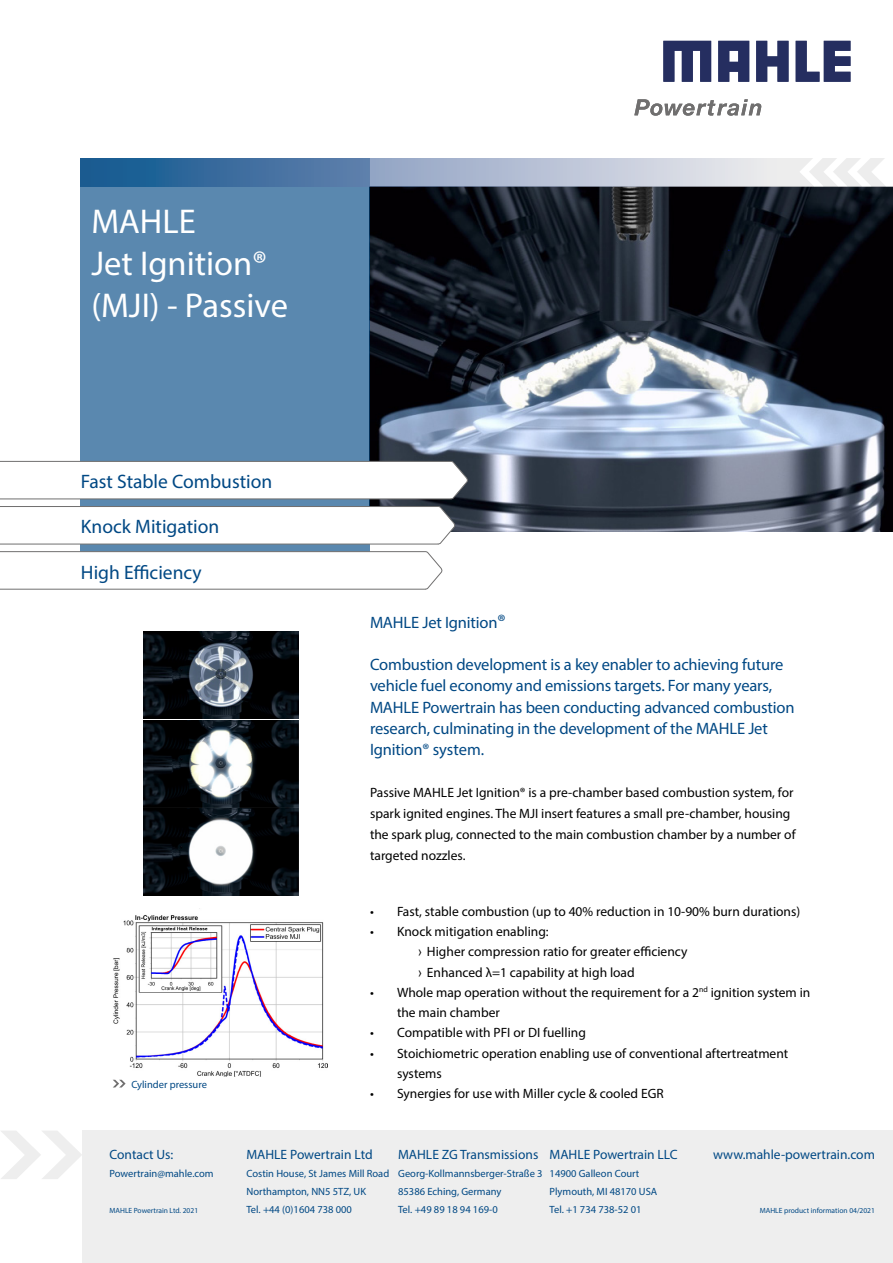
<style>
.page{position:relative;width:893px;height:1263px;background:#fff}
.page>*{position:absolute;margin:0;border:0;box-sizing:border-box;transform-origin:0 0}
.t1{font:34.5px/42px "Myriad Pro";color:#fff}
.t2{font:19.5px "Myriad Pro";color:#004884}
.t3{font:16.5px/21px "Myriad Pro";letter-spacing:-.01em;color:#004884}
.t4{font:13.5px/20.2px "Myriad Pro";color:#000}
.t5{font:13.5px "Myriad Pro";color:#004884}
.t6{font:10.5px/18px "Myriad Pro";color:#004884}
.t7{font:7.5px "Myriad Pro";color:#004884}
.s1{font-size:19.5px}
.s2{font-family:"Arial Narrow"}
</style>
<div class="page">
<img style="left:370px;top:186px;width:523px;height:345px">
<div style="left:81px;top:158px;width:289px;height:412px;background:#5a88af"></div>
<svg style="left:81px;top:158px;width:718px;height:28px"></svg>
<svg style="left:799px;top:158px;width:86px;height:28px"></svg>
<svg style="left:0;top:461px;width:469px;height:39px"></svg>
<svg style="left:0;top:506px;width:456px;height:39px"></svg>
<svg style="left:0;top:551px;width:443px;height:39px"></svg>
<div style="left:82px;top:1130px;width:811px;height:133px;background:#eee"></div>
<svg style="left:1px;top:1131px;width:81px;height:48px"></svg>
<img style="left:143px;top:809px;width:156px;height:87px">
<img style="left:143px;top:631px;width:156px;height:176px">
<svg style="left:113px;top:1080px;width:13px;height:7px"></svg>
<img style="left:113px;top:908px;width:214px;height:168px">
<svg style="left:634px;top:99px;width:127px;height:17px"></svg>
<svg style="left:663px;top:41px;width:48px;height:41px"></svg>
<svg style="left:756px;top:41px;width:32px;height:41px"></svg>
<svg style="left:796px;top:41px;width:54px;height:41px"></svg>
<svg style="left:718px;top:41px;width:31px;height:41px"></svg>
<h1 class="t1" style="left:91px;top:200px;width:198px">MAHLE<br>Jet Ignition® (MJI) - Passive</h1>
<h2 class="t2" style="left:81px;top:470px;width:193px">Fast Stable Combustion</h2>
<h2 class="t2" style="left:81px;top:515px;width:140px">Knock Mitigation</h2>
<h2 class="t2" style="left:81px;top:560px;width:122px">High Efficiency</h2>
<p class="t6" style="left:131px;top:1075px;width:77px">Cylinder pressure</p>
<p class="t3" style="left:370px;top:612px;width:137px">MAHLE Jet Ignition<span class="s1">®</span></p>
<p class="t3" style="left:370px;top:654px;width:426px">Combustion development is a key enabler to achieving future vehicle fuel economy and emissions targets. For many years, MAHLE Powertrain has been conducting advanced combustion research, culminating in the development of the MAHLE Jet Ignition® system.</p>
<p class="t4" style="left:370px;top:781px;width:427px;line-height:21px">Passive MAHLE Jet Ignition® is a pre-chamber based combustion system, for spark ignited engines. The MJI insert features a small pre-chamber, housing the spark plug, connected to the main combustion chamber by a number of targeted nozzles.</p>
<p class="t4" style="left:370px;top:901px;width:432px">• Fast, stable combustion (up to 40% reduction in 10-90% burn durations)</p>
<p class="t4" style="left:418px;top:921px;width:271px;text-indent:-48px">• Knock mitigation enabling:<br><span class="s2">›</span> Higher compression ratio for greater efficiency <span class="s2">›</span> Enhanced λ=1 capability at high load</p>
<p class="t4" style="left:397px;top:982px;width:415px;text-indent:-27px">• Whole map operation without the requirement for a 2<sup>nd</sup> ignition system in the main chamber</p>
<p class="t4" style="left:370px;top:1022px;width:217px">• Compatible with PFI or DI fuelling</p>
<p class="t4" style="left:397px;top:1043px;width:393px;text-indent:-27px">• Stoichiometric operation enabling use of conventional aftertreatment systems</p>
<p class="t4" style="left:370px;top:1083px;width:295px">• Synergies for use with Miller cycle &amp; cooled EGR</p>
<p class="t5" style="left:110px;top:1146px;width:65px">Contact Us:</p>
<p class="t6" style="left:110px;top:1165px;width:106px">Powertrain@mahle.com</p>
<p class="t7" style="left:110px;top:1206px;width:90px">MAHLE Powertrain Ltd. 2021</p>
<p class="t5" style="left:246px;top:1146px;width:128px">MAHLE Powertrain Ltd</p>
<p class="t6" style="left:246px;top:1165px;width:144px">Costin House, St James Mill Road<br>Northampton, NN5 5TZ, UK<br>Tel. +44 (0)1604 738 000</p>
<p class="t5" style="left:550px;top:1146px;width:130px">MAHLE Powertrain LLC</p>
<p class="t6" style="left:550px;top:1165px;width:109px">14900 Galleon Court<br>Plymouth, MI 48170 USA<br>Tel. +1 734 738-52 01</p>
<p class="t5" style="left:398px;top:1146px;width:142px">MAHLE ZG Transmissions</p>
<p class="t6" style="left:398px;top:1165px;width:146px">Georg-Kollmannsberger-Straße 3<br>85386 Eching, Germany<br>Tel. +49 89 18 94 169-0</p>
<p class="t5" style="left:713px;top:1146px;width:163px">www.mahle-powertrain.com</p>
<p class="t7" style="left:760px;top:1206px;width:117px">MAHLE product information 04/2021</p>
</div>
